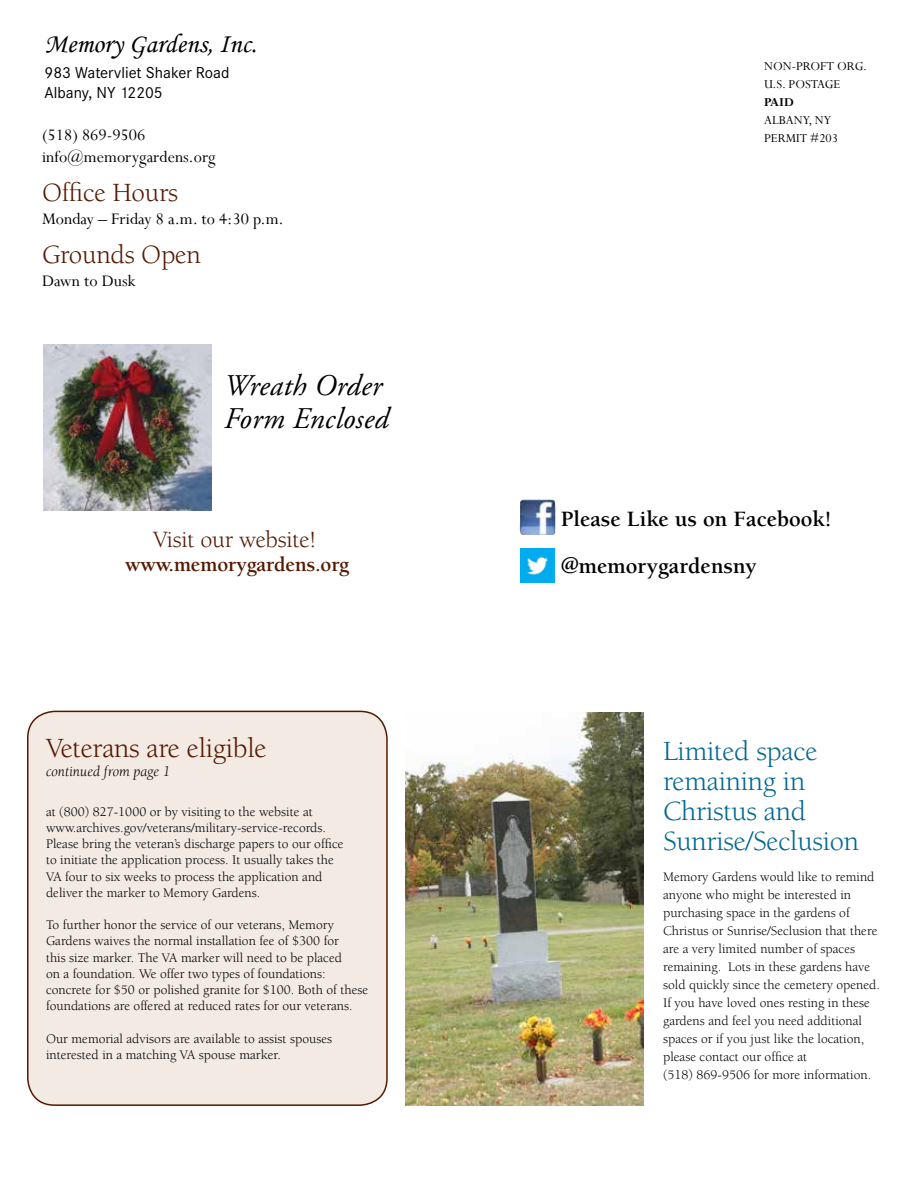
<style>
.page{position:relative;width:918px;height:1188px;background:#fff}
.page>*{position:absolute;margin:0;border:0;box-sizing:border-box;transform-origin:0 0}
.t1{font:italic 30px/33px "Adobe Garamond";letter-spacing:.01em;color:#000}
.t2{font:28.5px/30px "Berkeley";letter-spacing:-.01em;color:#006892}
.t3{font:28.5px "Berkeley";letter-spacing:-.01em;color:#551900}
.t4{font:27px "Berkeley";letter-spacing:-.01em;color:#551900}
.t5{font:27px "Monotype Corsiva";color:#000}
.t6{font:24px "Berkeley";letter-spacing:-.01em;color:#551900}
.t7{font:700 22.5px "Berkeley";color:#000}
.t8{font:700 21px "Berkeley";letter-spacing:-.01em;color:#551900}
.t9{font:18px/22.5px "Perpetua";color:#000}
.t10{font:16.5px/19.8px "Corporate S";color:#000}
.t11{font:italic 15px "Berkeley";color:#000}
.t12{font:13.5px/18px "Berkeley";color:#000}
.t13{font:13.5px "Berkeley";color:#000005}
.t14{font:13.5px/18px "Perpetua";color:#000}
.t15{font:700 13.5px "Perpetua";color:#000}
</style>
<div class="page">
<div style="left:28px;top:711px;width:359px;height:394px;background:#f3eae3;border-radius:27px"></div>
<div style="left:27px;top:711px;width:361px;height:395px;border:2px solid #551900;border-radius:27px"></div>
<img style="left:43px;top:344px;width:168px;height:166px">
<img style="left:520px;top:499px;width:36px;height:36px">
<img style="left:521px;top:548px;width:34px;height:34px">
<img style="left:406px;top:712px;width:237px;height:394px">
<h3 class="t5" style="left:45px;top:27px;width:214px">Memory Gardens, Inc.</h3>
<p class="t10" style="left:45px;top:63px;width:186px">983 Watervliet Shaker Road<br>Albany, NY 12205</p>
<h3 class="t9" style="left:42px;top:123px;width:175px">(518) 869-9506 info@memorygardens.org</h3>
<h3 class="t4" style="left:42px;top:179px;width:138px">Office Hours</h3>
<h3 class="t9" style="left:42px;top:207px;width:243px">Monday – Friday 8 a.m. to 4:30 p.m.</h3>
<h3 class="t4" style="left:42px;top:241px;width:160px">Grounds Open</h3>
<h3 class="t9" style="left:42px;top:269px;width:95px">Dawn to Dusk</h3>
<h1 class="t1" style="left:224px;top:370px;width:166px">Wreath Order<br>Form Enclosed</h1>
<h3 class="t6" style="left:153px;top:527px;width:164px">Visit our website!</h3>
<h3 class="t8" style="left:125px;top:553px;width:226px">www.memorygardens.org</h3>
<h2 class="t3" style="left:46px;top:733px;width:222px">Veterans are eligible</h2>
<p class="t11" style="left:46px;top:764px;width:126px">continued from page 1</p>
<p class="t12" style="left:46px;top:803px;width:268px">at (800) 827-1000 or by visiting to the website at</p>
<p class="t13" style="left:46px;top:821px;width:281px">www.archives.gov/veterans/military-service-records.</p>
<p class="t12" style="left:46px;top:836px;width:299px;line-height:16.2px">Please bring the veteran’s discharge papers to our office to initiate the application process. It usually takes the VA four to six weeks to process the application and deliver the marker to Memory Gardens.</p>
<p class="t12" style="left:46px;top:917px;width:324px;line-height:16.2px">To further honor the service of our veterans, Memory Gardens waives the normal installation fee of $300 for<br>this size marker. The VA marker will need to be placed<br>on a foundation. We offer two types of foundations: concrete for $50 or polished granite for $100. Both of these foundations are offered at reduced rates for our veterans.</p>
<p class="t12" style="left:46px;top:1030px;width:288px;line-height:16.2px">Our memorial advisors are available to assist spouses interested in a matching VA spouse marker.</p>
<p class="t14" style="left:764px;top:57px;width:104px">NON-PROFT ORG.<br>U.S. POSTAGE</p>
<p class="t15" style="left:764px;top:93px;width:31px">PAID</p>
<p class="t14" style="left:764px;top:111px;width:75px">ALBANY, NY<br>PERMIT #203</p>
<h3 class="t7" style="left:561px;top:507px;width:272px">Please Like us on Facebook!</h3>
<h3 class="t7" style="left:561px;top:554px;width:197px">@memorygardensny</h3>
<h2 class="t2" style="left:663px;top:736px;width:197px">Limited space remaining in<br>Christus and<br>Sunrise/Seclusion</h2>
<p class="t12" style="left:663px;top:868px;width:218px">Memory Gardens would like to remind anyone who might be interested in purchasing space in the gardens of Christus or Sunrise/Seclusion that there are a very limited number of spaces remaining. Lots in these gardens have sold quickly since the cemetery opened.<br>If you have loved ones resting in these gardens and feel you need additional spaces or if you just like the location, please contact our office at<br>(518) 869-9506 for more information.</p>
</div>
